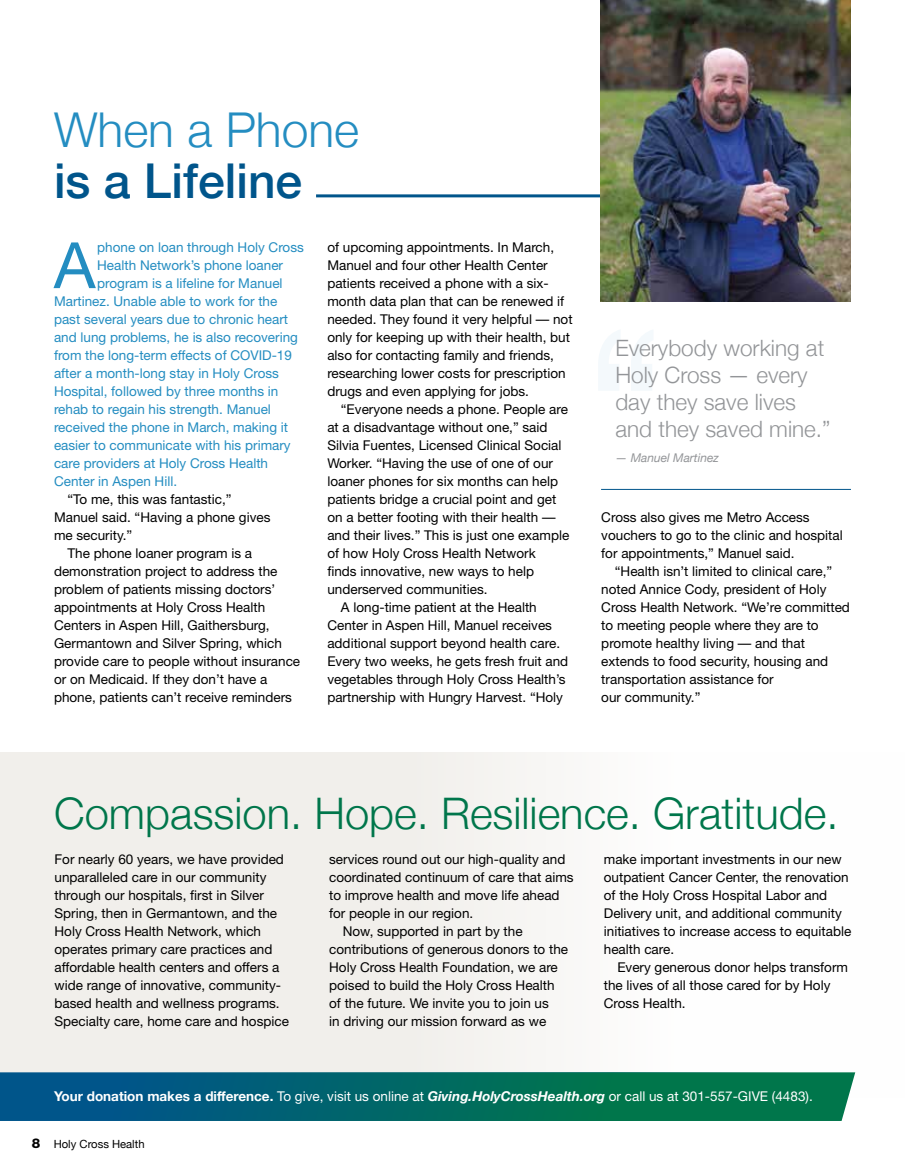
<style>
.page{position:relative;width:905px;height:1175px;background:#fff}
.page>*{position:absolute;margin:0;border:0;box-sizing:border-box;transform-origin:0 0}
.t1{font:500 48px "Helvetica Neue";color:#00558b}
.t2{font:300 48px "Helvetica Neue";color:#248dc1}
.t3{font:300 43.5px "Helvetica Neue";color:#00764b}
.t4{font:300 22.5px/27px "Helvetica Neue";color:#939598}
.t5{font:13.5px/18px "Helvetica Neue";color:#000}
.t6{font:13.5px "Helvetica Neue";color:#248dc1}
.t7{font:13.5px "Helvetica Neue";color:#fff}
.t8{font:italic 12px "Helvetica Neue";color:#939598}
.t9{font:11.25px "Helvetica Neue";color:#000}
.s1{font-weight:700}
.s2{font-weight:700;font-style:italic}
.s3{font-weight:800;font-size:13.5px}
</style>
<div class="page">
<div style="left:0;top:751px;width:904px;height:346px;background:linear-gradient(to right,#edeae5,#fff)"></div>
<hr style="left:316px;top:194px;width:315px;height:3px;background:#00558b">
<svg style="left:0;top:1072px;width:855px;height:48px;background:#026967"></svg>
<svg style="left:53px;top:242px;width:43px;height:46px"></svg>
<svg style="left:599px;top:330px;width:54px;height:60px"></svg>
<img style="left:600px;top:0;width:250px;height:302px">
<hr style="left:601px;top:489px;width:249px;height:1px;background:#00558b">
<h1 class="t2" style="left:54px;top:91px;width:306px">When a Phone</h1>
<h1 class="t1" style="left:54px;top:142px;width:250px">is a Lifeline</h1>
<p class="t6" style="left:97px;top:239px;width:208px">phone on loan through Holy Cross</p>
<p class="t6" style="left:97px;top:257px;width:187px">Health Network’s phone loaner</p>
<p class="t6" style="left:97px;top:275px;width:187px">program is a lifeline for Manuel</p>
<p class="t6" style="left:54px;top:293px;width:225px">Martinez. Unable able to work for the</p>
<p class="t6" style="left:54px;top:311px;width:236px">past several years due to chronic heart</p>
<p class="t6" style="left:54px;top:329px;width:245px">and lung problems, he is also recovering</p>
<p class="t6" style="left:54px;top:347px;width:239px">from the long-term effects of COVID-19</p>
<p class="t6" style="left:54px;top:365px;width:226px">after a month-long stay in Holy Cross</p>
<p class="t6" style="left:54px;top:383px;width:226px">Hospital, followed by three months in</p>
<p class="t6" style="left:54px;top:401px;width:218px">rehab to regain his strength. Manuel</p>
<p class="t6" style="left:54px;top:419px;width:236px">received the phone in March, making it</p>
<p class="t6" style="left:54px;top:437px;width:238px">easier to communicate with his primary</p>
<p class="t6" style="left:54px;top:455px;width:216px">care providers at Holy Cross Health</p>
<p class="t6" style="left:54px;top:473px;width:125px">Center in Aspen Hill.</p>
<p class="t5" style="left:54px;top:490px;width:218px;text-indent:14px">“To me, this was fantastic,”<br>Manuel said. “Having a phone gives me security.”</p>
<p class="t5" style="left:54px;top:544px;width:248px;text-indent:14px">The phone loaner program is a demonstration project to address the problem of patients missing doctors’ appointments at Holy Cross Health Centers in Aspen Hill, Gaithersburg, Germantown and Silver Spring, which provide care to people without insurance or on Medicaid. If they don’t have a phone, patients can’t receive reminders</p>
<p class="t5" style="left:327px;top:238px;width:247px">of upcoming appointments. In March, Manuel and four other Health Center patients received a phone with a six&shy;month data plan that can be renewed if needed. They found it very helpful — not only for keeping up with their health, but also for contacting family and friends, researching lower costs for prescription drugs and even applying for jobs.</p>
<p class="t5" style="left:341px;top:400px;width:229px">“Everyone needs a phone. People are</p>
<p class="t5" style="left:327px;top:418px;width:222px">at a disadvantage without one,” said</p>
<p class="t5" style="left:327px;top:436px;width:236px">Silvia Fuentes, Licensed Clinical Social</p>
<p class="t5" style="left:327px;top:454px;width:227px">Worker. “Having the use of one of our</p>
<p class="t5" style="left:327px;top:472px;width:232px">loaner phones for six months can help</p>
<p class="t5" style="left:327px;top:490px;width:230px">patients bridge a crucial point and get</p>
<p class="t5" style="left:327px;top:508px;width:230px">on a better footing with their health —</p>
<p class="t5" style="left:327px;top:526px;width:243px">and their lives.” This is just one example</p>
<p class="t5" style="left:327px;top:544px;width:210px">of how Holy Cross Health Network</p>
<p class="t5" style="left:327px;top:562px;width:208px">finds innovative, new ways to help</p>
<p class="t5" style="left:327px;top:580px;width:162px">underserved communities.</p>
<p class="t5" style="left:341px;top:598px;width:197px">A long-time patient at the Health</p>
<p class="t5" style="left:327px;top:616px;width:226px">Center in Aspen Hill, Manuel receives</p>
<p class="t5" style="left:327px;top:634px;width:234px">additional support beyond health care.</p>
<p class="t5" style="left:327px;top:652px;width:242px">Every two weeks, he gets fresh fruit and</p>
<p class="t5" style="left:327px;top:670px;width:240px">vegetables through Holy Cross Health’s</p>
<p class="t5" style="left:327px;top:688px;width:237px">partnership with Hungry Harvest. “Holy</p>
<h3 class="t4" style="left:615px;top:333px;width:217px">Everybody working at<br>Holy Cross — every day they save lives and they saved mine.”</h3>
<p class="t8" style="left:615px;top:449px;width:105px">— Manuel Martinez</p>
<p class="t5" style="left:601px;top:508px;width:243px">Cross also gives me Metro Access vouchers to go to the clinic and hospital for appointments,” Manuel said.</p>
<p class="t5" style="left:601px;top:562px;width:250px;text-indent:14px">“Health isn’t limited to clinical care,” noted Annice Cody, president of Holy Cross Health Network. “We’re committed to meeting people where they are to promote healthy living — and that extends to food security, housing and transportation assistance for<br>our community.”</p>
<h2 class="t3" style="left:54px;top:778px;width:786px">Compassion. Hope. Resilience. Gratitude.</h2>
<p class="t5" style="left:55px;top:850px;width:236px">For nearly 60 years, we have provided unparalleled care in our community through our hospitals, first in Silver Spring, then in Germantown, and the Holy Cross Health Network, which operates primary care practices and affordable health centers and offers a wide range of innovative, community&shy;based health and wellness programs.<br>Specialty care, home care and hospice</p>
<p class="t5" style="left:329px;top:850px;width:238px">services round out our high-quality and</p>
<p class="t5" style="left:329px;top:868px;width:246px">coordinated continuum of care that aims</p>
<p class="t5" style="left:329px;top:886px;width:232px">to improve health and move life ahead</p>
<p class="t5" style="left:329px;top:904px;width:146px">for people in our region.</p>
<p class="t5" style="left:343px;top:922px;width:181px">Now, supported in part by the</p>
<p class="t5" style="left:329px;top:940px;width:240px">contributions of generous donors to the</p>
<p class="t5" style="left:329px;top:958px;width:230px">Holy Cross Health Foundation, we are</p>
<p class="t5" style="left:329px;top:976px;width:227px">poised to build the Holy Cross Health</p>
<p class="t5" style="left:329px;top:994px;width:221px">of the future. We invite you to join us</p>
<p class="t5" style="left:329px;top:1012px;width:218px">in driving our mission forward as we</p>
<p class="t5" style="left:604px;top:850px;width:249px">make important investments in our new outpatient Cancer Center, the renovation of the Holy Cross Hospital Labor and Delivery unit, and additional community initiatives to increase access to equitable health care.</p>
<p class="t5" style="left:604px;top:958px;width:246px;text-indent:14px">Every generous donor helps transform the lives of all those cared for by Holy<br>Cross Health.</p>
<p class="t7" style="left:54px;top:1087px;width:760px"><span class="s1">Your donation makes a difference.</span> To give, visit us online at <span class="s2">Giving.HolyCrossHealth.org</span> or call us at 301-557-GIVE (4483).</p>
<p class="t9" style="left:32px;top:1136px;width:114px"><span class="s3">8</span> Holy Cross Health</p>
</div>
